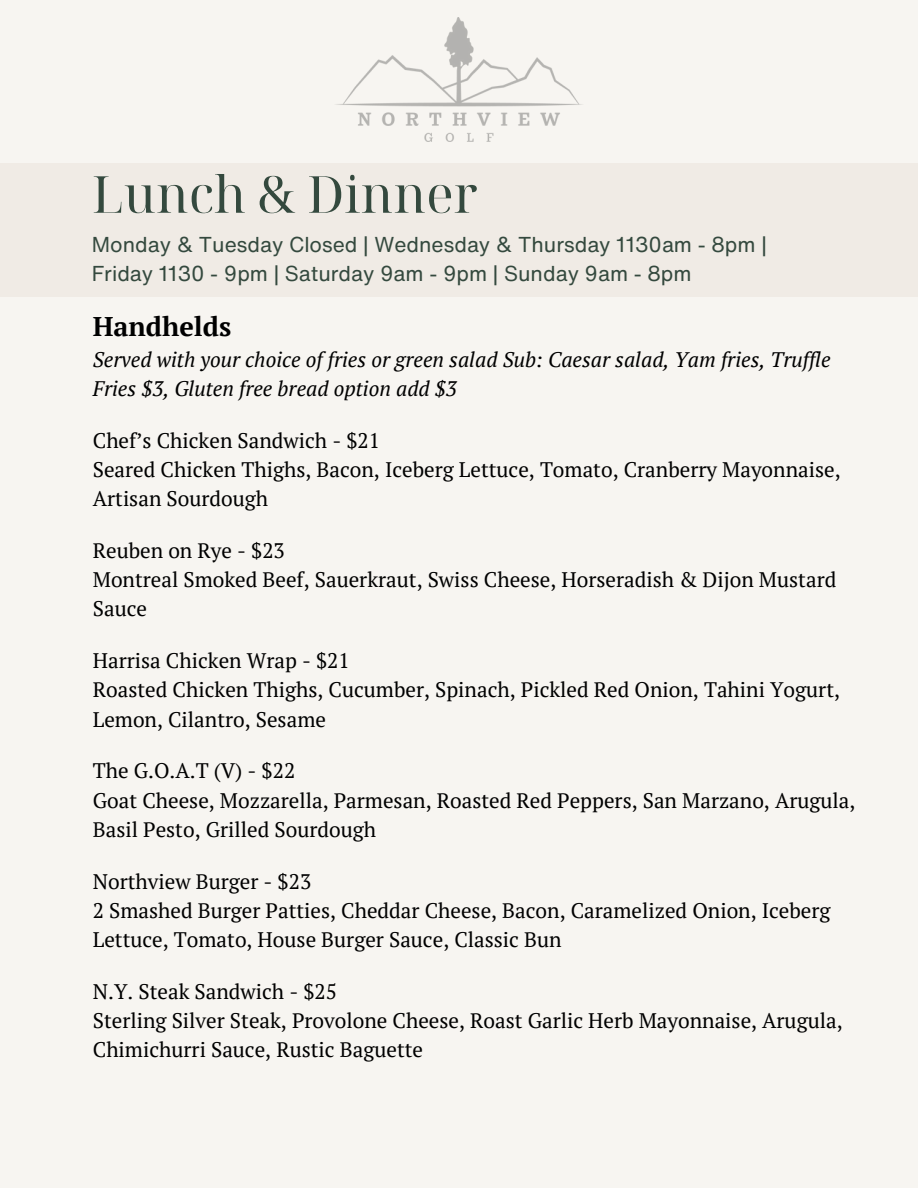
<style>
.page{position:relative;width:918px;height:1188px;background:#f7f5f1}
.page>*{position:absolute;margin:0;border:0;box-sizing:border-box;transform-origin:0 0}
.t1{font:51px "Noto Serif Display";color:#34493e}
.t2{font:700 27px "PT Serif";color:#000}
.t3{font:21px/29.2px "PT Serif";color:#000}
.t4{font:italic 21px/29.2px "PT Serif";color:#000}
.t5{font:21px/29.2px "Helvetica Now Text";color:#34493e}
</style>
<div class="page">
<div style="left:0;top:164px;width:918px;height:133px;background:#f0ebe5"></div>
<img style="left:336px;top:18px;width:246px;height:123px">
<h1 class="t1" style="left:92px;top:158px;width:387px">Lunch &amp; Dinner</h1>
<h1 class="t5" style="left:92px;top:230px;width:677px">Monday &amp; Tuesday Closed | Wednesday &amp; Thursday 1130am - 8pm |<br>Friday 1130 - 9pm | Saturday 9am - 9pm | Sunday 9am - 8pm</h1>
<p class="t2" style="left:93px;top:308px;width:140px">Handhelds</p>
<p class="t4" style="left:93px;top:344px;width:739px">Served with your choice of fries or green salad Sub: Caesar salad, Yam fries, Truffle<br>Fries $3, Gluten free bread option add $3</p>
<h1 class="t3" style="left:93px;top:425px;width:749px">Chef’s Chicken Sandwich - $21<br>Seared Chicken Thighs, Bacon, Iceberg Lettuce, Tomato, Cranberry Mayonnaise,<br>Artisan Sourdough</h1>
<h1 class="t3" style="left:93px;top:535px;width:745px">Reuben on Rye - $23<br>Montreal Smoked Beef, Sauerkraut, Swiss Cheese, Horseradish &amp; Dijon Mustard<br>Sauce</h1>
<h1 class="t3" style="left:93px;top:646px;width:749px">Harrisa Chicken Wrap - $21<br>Roasted Chicken Thighs, Cucumber, Spinach, Pickled Red Onion, Tahini Yogurt,<br>Lemon, Cilantro, Sesame</h1>
<h1 class="t3" style="left:93px;top:756px;width:764px">The G.O.A.T (V) - $22<br>Goat Cheese, Mozzarella, Parmesan, Roasted Red Peppers, San Marzano, Arugula,<br>Basil Pesto, Grilled Sourdough</h1>
<h1 class="t3" style="left:93px;top:866px;width:739px">Northview Burger - $23<br>2 Smashed Burger Patties, Cheddar Cheese, Bacon, Caramelized Onion, Iceberg<br>Lettuce, Tomato, House Burger Sauce, Classic Bun</h1>
<h1 class="t3" style="left:93px;top:976px;width:751px">N.Y. Steak Sandwich - $25<br>Sterling Silver Steak, Provolone Cheese, Roast Garlic Herb Mayonnaise, Arugula,<br>Chimichurri Sauce, Rustic Baguette</h1>
</div>
